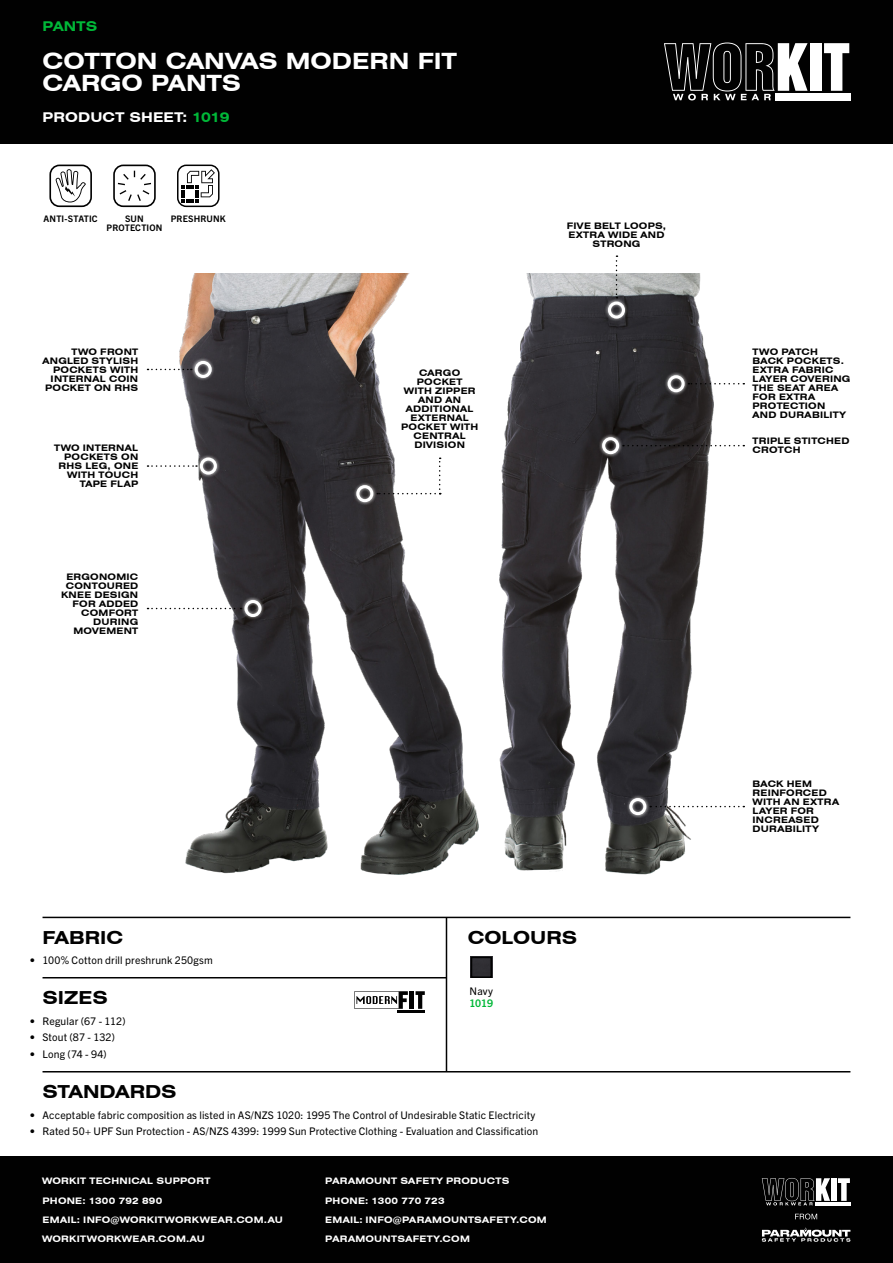
<style>
.page{position:relative;width:893px;height:1263px;background:#fff}
.page>*{position:absolute;margin:0;border:0;box-sizing:border-box;transform-origin:0 0}
.t1{font:700 expanded 22.5px/22.5px "Swiss 721 BT";color:#fff}
.t2{font:700 expanded 18px "Swiss 721 BT";color:#010101}
.t3{font:700 expanded 13.5px "Swiss 721 BT";letter-spacing:.01em;color:#fff}
.t4{font:700 expanded 13.5px "Swiss 721 BT";letter-spacing:.015em;color:#00b838}
.t5{font:10.5px/12.6px "Trade Gothic Next LT Pro";letter-spacing:.015em;color:#010101}
.t6{font:700 expanded 9px/9px "Swiss 721 BT";letter-spacing:.025em;color:#010101;text-align:right}
.t7{font:700 expanded 9px/19px "Swiss 721 BT";letter-spacing:.025em;color:#fff}
.t8{font:700 9px/9px "Trade Gothic Next LT Pro";letter-spacing:.015em;color:#010101;text-align:center}
.s1{color:#00b838}
.s2{font-weight:700;color:#00b838}
</style>
<div class="page">
<div style="left:0;top:0;width:893px;height:143px;background:#010101"></div>
<div style="left:810px;top:43px;width:11px;height:48px;background:#fff"></div>
<svg style="left:824px;top:43px;width:25px;height:48px"></svg>
<div style="left:775px;top:93px;width:75px;height:8px;background:#fff"></div>
<svg style="left:664px;top:43px;width:144px;height:57px"></svg>
<div style="left:0;top:1157px;width:893px;height:106px;background:#010101"></div>
<div style="left:831px;top:1178px;width:6px;height:23px;background:#fff"></div>
<svg style="left:838px;top:1178px;width:12px;height:23px"></svg>
<hr style="left:815px;top:1202px;width:35px;height:3px;background:#fff">
<svg style="left:762px;top:1178px;width:68px;height:27px"></svg>
<svg style="left:795px;top:1213px;width:22px;height:6px"></svg>
<svg style="left:762px;top:1227px;width:88px;height:15px"></svg>
<div style="left:113px;top:165px;width:43px;height:42px;border:2px solid #010101;border-radius:9px"></div>
<svg style="left:118px;top:171px;width:33px;height:30px"></svg>
<hr style="left:43px;top:1071px;width:807px;height:1px;background:#010101">
<hr style="left:43px;top:977px;width:403px;height:1px;background:#010101">
<hr style="left:43px;top:917px;width:807px;height:1px;background:#010101">
<hr style="left:446px;top:917px;width:1px;height:155px;background:#010101">
<img style="left:474px;top:960px;width:15px;height:15px">
<div style="left:471px;top:957px;width:21px;height:21px;border:2px solid #010101"></div>
<svg style="left:178px;top:165px;width:41px;height:41px"></svg>
<div style="left:177px;top:165px;width:43px;height:42px;border:2px solid #010101;border-radius:9px"></div>
<svg style="left:182px;top:169px;width:33px;height:33px"></svg>
<div style="left:49px;top:165px;width:43px;height:42px;border:2px solid #010101;border-radius:9px"></div>
<svg style="left:56px;top:169px;width:30px;height:33px"></svg>
<hr style="left:410px;top:991px;width:4px;height:18px;background:#010101">
<svg style="left:416px;top:991px;width:9px;height:18px"></svg>
<hr style="left:398px;top:1010px;width:27px;height:2px;background:#010101">
<svg style="left:354px;top:991px;width:54px;height:18px"></svg>
<img style="left:180px;top:274px;width:298px;height:600px">
<img style="left:499px;top:274px;width:214px;height:600px">
<svg style="left:148px;top:369px;width:43px;height:1px"></svg>
<div style="left:191px;top:357px;width:24px;height:24px;background:#fff;opacity:.85"></div>
<div style="left:195px;top:361px;width:17px;height:17px;border:3px solid #fff;border-radius:50%"></div>
<svg style="left:688px;top:383px;width:56px;height:1px"></svg>
<div style="left:664px;top:372px;width:24px;height:23px;background:#fff;opacity:.85"></div>
<div style="left:668px;top:375px;width:17px;height:17px;border:3px solid #fff;border-radius:50%"></div>
<svg style="left:148px;top:465px;width:49px;height:2px"></svg>
<div style="left:197px;top:454px;width:23px;height:24px;background:#fff;opacity:.85"></div>
<div style="left:200px;top:458px;width:17px;height:17px;border:3px solid #fff;border-radius:50%"></div>
<div style="left:353px;top:482px;width:24px;height:24px;background:#fff;opacity:.85"></div>
<div style="left:356px;top:485px;width:17px;height:17px;border:3px solid #fff;border-radius:50%"></div>
<svg style="left:377px;top:458px;width:64px;height:36px"></svg>
<svg style="left:616px;top:255px;width:1px;height:43px"></svg>
<div style="left:604px;top:298px;width:24px;height:24px;background:#fff;opacity:.85"></div>
<div style="left:608px;top:302px;width:17px;height:17px;border:3px solid #fff;border-radius:50%"></div>
<svg style="left:623px;top:445px;width:121px;height:1px"></svg>
<div style="left:599px;top:434px;width:23px;height:23px;background:#fff;opacity:.85"></div>
<div style="left:602px;top:437px;width:17px;height:17px;border:3px solid #fff;border-radius:50%"></div>
<svg style="left:148px;top:608px;width:93px;height:1px"></svg>
<div style="left:241px;top:596px;width:24px;height:24px;background:#fff;opacity:.85"></div>
<div style="left:244px;top:600px;width:17px;height:17px;border:3px solid #fff;border-radius:50%"></div>
<svg style="left:650px;top:806px;width:94px;height:1px"></svg>
<div style="left:626px;top:794px;width:24px;height:24px;background:#fff;opacity:.85"></div>
<div style="left:629px;top:798px;width:17px;height:17px;border:3px solid #fff;border-radius:50%"></div>
<p class="t4" style="left:43px;top:18px;width:56px">PANTS</p>
<p class="t1" style="left:43px;top:49px;width:416px">COTTON CANVAS MODERN FIT<br>CARGO PANTS</p>
<p class="t3" style="left:43px;top:109px;width:188px">PRODUCT SHEET: <span class="s1">1019</span></p>
<p class="t8" style="left:44px;top:214px;width:56px">ANTI-STATIC</p>
<p class="t8" style="left:171px;top:214px;width:56px">PRESHRUNK</p>
<p class="t8" style="left:107px;top:214px;width:57px">SUN<br>PROTECTION</p>
<p class="t6" style="left:567px;top:221px;width:101px;text-align:center">FIVE BELT LOOPS,<br>EXTRA WIDE AND<br>STRONG</p>
<p class="t6" style="left:43px;top:347px;width:97px">TWO FRONT<br>ANGLED STYLISH<br>POCKETS WITH<br>INTERNAL COIN<br>POCKET ON RHS</p>
<p class="t6" style="left:753px;top:348px;width:99px;text-align:left">TWO PATCH<br>BACK POCKETS.<br>EXTRA FABRIC<br>LAYER COVERING<br>THE SEAT AREA<br>FOR EXTRA<br>PROTECTION<br>AND DURABILITY</p>
<p class="t6" style="left:54px;top:444px;width:86px">TWO INTERNAL<br>POCKETS ON<br>RHS LEG, ONE<br>WITH TOUCH<br>TAPE FLAP</p>
<p class="t6" style="left:401px;top:368px;width:79px;text-align:center">CARGO<br>POCKET<br>WITH ZIPPER<br>AND AN<br>ADDITIONAL<br>EXTERNAL<br>POCKET WITH<br>CENTRAL<br>DIVISION</p>
<p class="t6" style="left:753px;top:437px;width:98px;text-align:left">TRIPLE STITCHED<br>CROTCH</p>
<p class="t6" style="left:61px;top:573px;width:79px">ERGONOMIC<br>CONTOURED<br>KNEE DESIGN<br>FOR ADDED<br>COMFORT<br>DURING<br>MOVEMENT</p>
<p class="t2" style="left:43px;top:927px;width:82px">FABRIC</p>
<p class="t2" style="left:468px;top:927px;width:111px">COLOURS</p>
<p class="t5" style="left:30px;top:953px;width:185px">• 100% Cotton drill preshrunk 250gsm</p>
<p class="t2" style="left:43px;top:987px;width:67px">SIZES</p>
<p class="t5" style="left:469px;top:984px;width:25px">Navy<br><span class="s2">1019</span></p>
<p class="t5" style="left:30px;top:1014px;width:97px">• Regular (67 - 112)</p>
<p class="t5" style="left:30px;top:1030px;width:87px">• Stout (87 - 132)</p>
<p class="t5" style="left:30px;top:1047px;width:78px">• Long (74 - 94)</p>
<p class="t2" style="left:43px;top:1081px;width:136px">STANDARDS</p>
<p class="t5" style="left:30px;top:1108px;width:507px">• Acceptable fabric composition as listed in AS/NZS 1020: 1995 The Control of Undesirable Static Electricity</p>
<p class="t5" style="left:30px;top:1124px;width:510px">• Rated 50+ UPF Sun Protection - AS/NZS 4399: 1999 Sun Protective Clothing - Evaluation and Classification</p>
<p class="t7" style="left:42px;top:1172px;width:242px">WORKIT TECHNICAL SUPPORT<br>PHONE: 1300 792 890<br>EMAIL: INFO@WORKITWORKWEAR.COM.AU<br>WORKITWORKWEAR.COM.AU</p>
<p class="t7" style="left:325px;top:1172px;width:223px">PARAMOUNT SAFETY PRODUCTS<br>PHONE: 1300 770 723<br>EMAIL: INFO@PARAMOUNTSAFETY.COM<br>PARAMOUNTSAFETY.COM</p>
<p class="t6" style="left:753px;top:779px;width:88px;text-align:left">BACK HEM<br>REINFORCED<br>WITH AN EXTRA<br>LAYER FOR<br>INCREASED<br>DURABILITY</p>
</div>
